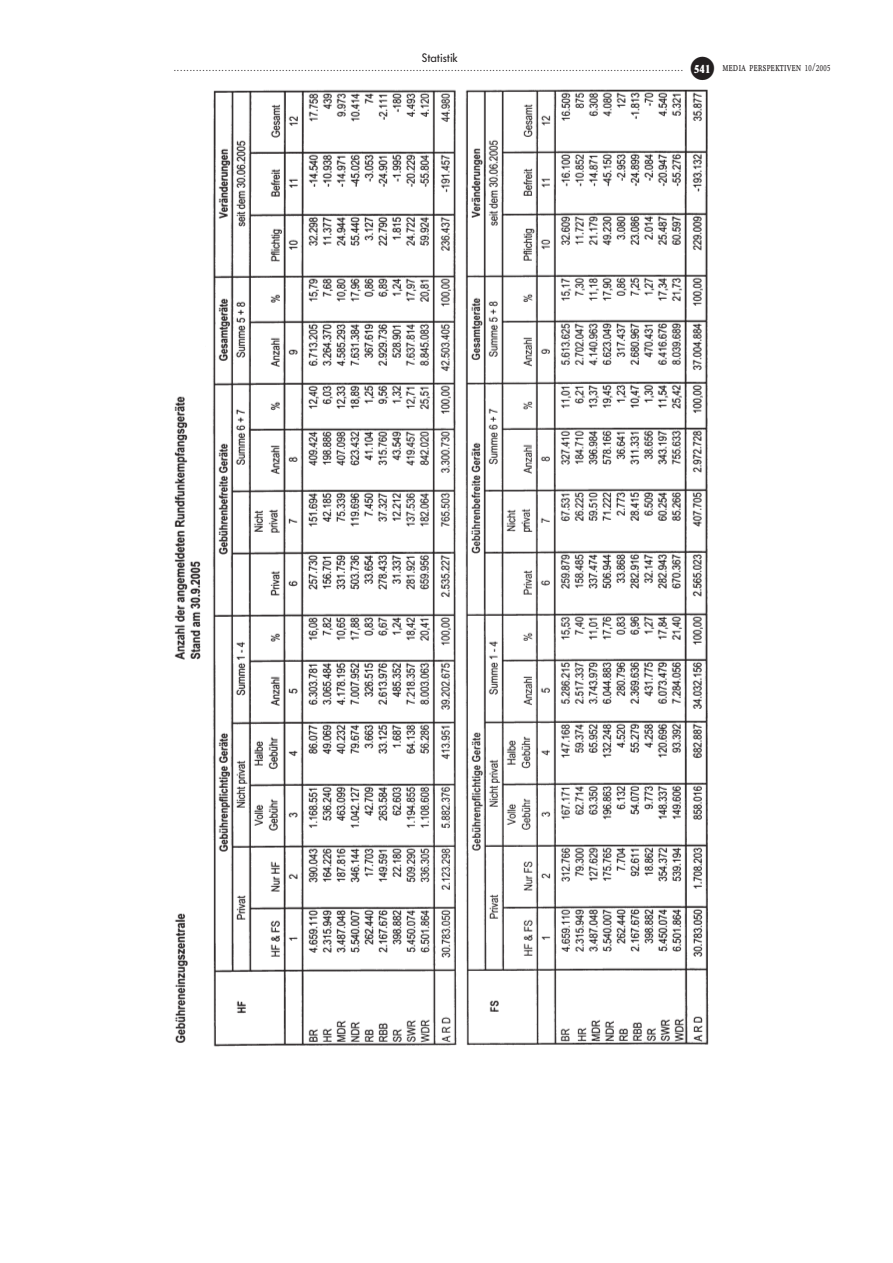
<style>
.page{position:relative;width:893px;height:1263px;background:#fff}
.page>*{position:absolute;margin:0;border:0;box-sizing:border-box;transform-origin:0 0}
.t1{font:33.45px "Spe Num Mat";color:#231f20}
.t2{font:12.15px "Fut Boo Reg";letter-spacing:.03em;color:#231f20}
.t3{font:11.25px "Con Cap Reg";letter-spacing:.045em;color:#231f20;scale:.73 1}
.t4{font:10.5px "Cnn Reg";color:#231f20}
.s1{font-family:"Tim Xtr Bol";color:#fff}
.s2{font-family:"Con Reg";font-size:8.55px}
</style>
<div class="page">
<img style="left:174px;top:89px;width:535px;height:958px">
<p class="t2" style="left:422px;top:54px;width:37px">Statistik</p>
<p class="t4" style="left:174px;top:63px;width:510px">................................................................................................................................................................</p>
<h1 class="t1" style="left:691px;top:49px;width:24px">x</h1>
<p class="t3" style="left:694px;top:60px;width:188px"><span class="s1">541</span> media perspektiven <span class="s2">10</span>/<span class="s2">2005</span></p>
</div>
